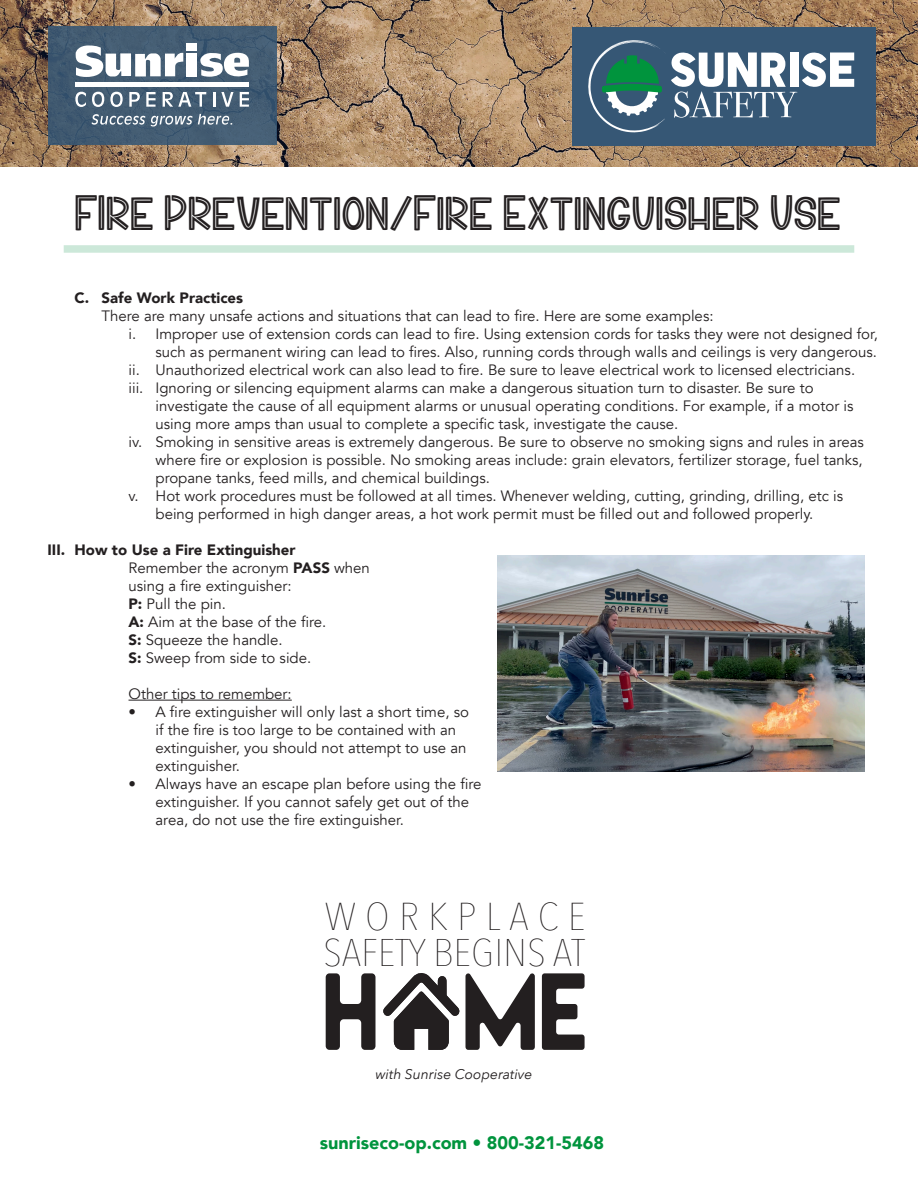
<style>
.page{position:relative;width:918px;height:1188px;background:#fff}
.page>*{position:absolute;margin:0;border:0;box-sizing:border-box;transform-origin:0 0}
.t1{font:49.5px "Lemon Sangria Personal Use Only";color:#231f20}
.t2{font:200 38.4px "Avenir Next Condensed";letter-spacing:.205em;color:#231f20;scale:1.17 1}
.t3{font:200 38.25px "Avenir Next Condensed";color:#231f20;scale:1.17 1}
.t4{font:900 18px "Avenir";color:#00943d}
.t5{font:15px/18px "Avenir";color:#231f20}
.t6{font:900 15px "Avenir";color:#231f20}
.t7{font:italic 13.95px "Avenir Next";color:#231f20}
.s1{font-weight:900}
</style>
<div class="page">
<img style="left:0;top:0;width:918px;height:167px">
<div style="left:572px;top:27px;width:304px;height:119px;background:#365775"></div>
<svg style="left:546px;top:0;width:308px;height:167px"></svg>
<hr style="left:129px;top:700px;width:163px;height:1px;background:#231f20">
<div style="left:64px;top:245px;width:790px;height:8px;background:#cce8d9"></div>
<svg style="left:466px;top:973px;width:69px;height:77px"></svg>
<svg style="left:542px;top:973px;width:43px;height:77px"></svg>
<svg style="left:326px;top:973px;width:49px;height:77px"></svg>
<svg style="left:383px;top:973px;width:77px;height:77px"></svg>
<svg style="left:48px;top:26px;width:228px;height:118px;background:#435c73"></svg>
<svg style="left:75px;top:45px;width:108px;height:32px"></svg>
<div style="left:186px;top:43px;width:11px;height:8px;background:#fff"></div>
<div style="left:186px;top:53px;width:11px;height:23px;background:#fff"></div>
<svg style="left:200px;top:53px;width:49px;height:25px"></svg>
<svg style="left:75px;top:92px;width:11px;height:15px"></svg>
<svg style="left:92px;top:92px;width:12px;height:15px"></svg>
<svg style="left:110px;top:92px;width:13px;height:15px"></svg>
<svg style="left:129px;top:92px;width:11px;height:15px"></svg>
<svg style="left:146px;top:92px;width:10px;height:15px"></svg>
<svg style="left:163px;top:92px;width:43px;height:15px"></svg>
<svg style="left:213px;top:92px;width:2px;height:15px"></svg>
<svg style="left:221px;top:92px;width:13px;height:15px"></svg>
<svg style="left:240px;top:92px;width:9px;height:15px"></svg>
<hr style="left:75px;top:83px;width:173px;height:4px;background:#fff">
<svg style="left:92px;top:114px;width:53px;height:11px"></svg>
<svg style="left:151px;top:116px;width:41px;height:10px"></svg>
<svg style="left:198px;top:114px;width:34px;height:11px"></svg>
<img style="left:498px;top:556px;width:366px;height:216px">
<p class="t1" style="left:76px;top:187px;width:768px">FIRE PREVENTION/FIRE EXTINGUISHER USE</p>
<p class="t6" style="left:75px;top:285px;width:170px">C. Safe Work Practices</p>
<p class="t5" style="left:102px;top:307px;width:614px">There are many unsafe actions and situations that can lead to fire. Here are some examples:</p>
<p class="t5" style="left:129px;top:325px;width:751px;text-align:right">i. Improper use of extension cords can lead to fire. Using extension cords for tasks they were not designed for, such as permanent wiring can lead to fires. Also, running cords through walls and ceilings is very dangerous.</p>
<p class="t5" style="left:129px;top:361px;width:728px">ii. Unauthorized electrical work can also lead to fire. Be sure to leave electrical work to licensed electricians.</p>
<p class="t5" style="left:156px;top:379px;width:700px;text-indent:-27px">iii. Ignoring or silencing equipment alarms can make a dangerous situation turn to disaster. Be sure to investigate the cause of all equipment alarms or unusual operating conditions. For example, if a motor is using more amps than usual to complete a specific task, investigate the cause.</p>
<p class="t5" style="left:156px;top:433px;width:710px;text-align:justify;text-indent:-27px">iv. Smoking in sensitive areas is extremely dangerous. Be sure to observe no smoking signs and rules in areas where fire or explosion is possible. No smoking areas include: grain elevators, fertilizer storage, fuel tanks, propane tanks, feed mills, and chemical buildings.</p>
<p class="t5" style="left:129px;top:487px;width:716px;text-align:center">v. Hot work procedures must be followed at all times. Whenever welding, cutting, grinding, drilling, etc is being performed in high danger areas, a hot work permit must be filled out and followed properly.</p>
<p class="t6" style="left:48px;top:537px;width:250px">III. How to Use a Fire Extinguisher</p>
<p class="t5" style="left:129px;top:559px;width:243px">Remember the acronym <span class="s1">PASS</span> when using a fire extinguisher:<br><span class="s1">P:</span> Pull the pin.<br><span class="s1">A:</span> Aim at the base of the fire.<br><span class="s1">S:</span> Squeeze the handle.<br><span class="s1">S:</span> Sweep from side to side.</p>
<p class="t5" style="left:129px;top:685px;width:165px">Other tips to remember:</p>
<p class="t5" style="left:156px;top:703px;width:315px;text-indent:-27px">• A fire extinguisher will only last a short time, so if the fire is too large to be contained with an extinguisher, you should not attempt to use an extinguisher.</p>
<p class="t5" style="left:156px;top:775px;width:327px;text-indent:-27px">• Always have an escape plan before using the fire extinguisher. If you cannot safely get out of the area, do not use the fire extinguisher.</p>
<p class="t2" style="left:325px;top:893px;width:225px">WORKPLACE</p>
<p class="t3" style="left:323px;top:930px;width:225px">SAFETY BEGINS AT</p>
<p class="t7" style="left:375px;top:1063px;width:159px">with Sunrise Cooperative</p>
<p class="t4" style="left:320px;top:1127px;width:286px">sunriseco-op.com • 800-321-5468</p>
</div>
